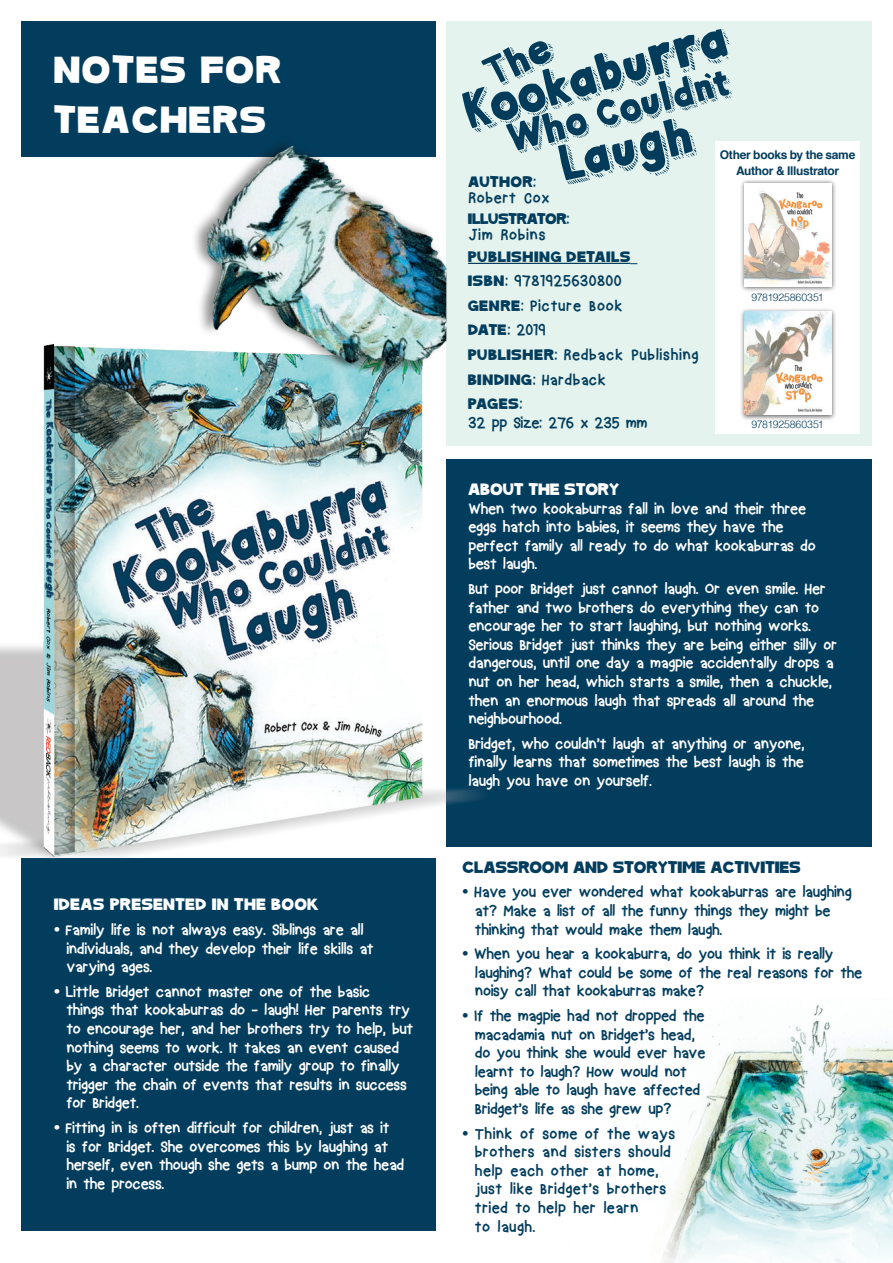
<style>
.page{position:relative;width:893px;height:1263px;background:#fff}
.page>*{position:absolute;margin:0;border:0;box-sizing:border-box;transform-origin:0 0}
.t1{font:41.4px/49.7px "SC Gum Kids";letter-spacing:.06em;color:#fff}
.t2{font:18px "SC Gum Kids";letter-spacing:.04em;color:#fff}
.t3{font:18px "SC Gum Kids";letter-spacing:.02em;color:#033d5d}
.t4{font:16.5px/18.6px "crayon kids";letter-spacing:-.06em;color:#fff}
.t5{font:16.5px/18.6px "crayon kids";letter-spacing:-.06em;color:#033d5d}
.t6{font:16.5px/18.6px "crayon kids";letter-spacing:-.02em;color:#033d5d}
.t7{font:16.5px/24.6px "crayon kids";color:#033d5d}
.t8{font:16.5px "SC Gum Kids";letter-spacing:.04em;color:#033d5d}
.t9{font:16.5px "SC Gum Kids";letter-spacing:.005em;color:#033d5d}
.t10{font:700 12px/15.6px "Helvetica";letter-spacing:-.025em;color:#033d5d;text-align:center}
.t11{font:300 10.5px "Helvetica";letter-spacing:-.02em;color:#033d5d}
.s1{font-family:"Abadi";font-weight:800;font-stretch:condensed}
.s2{font-family:"crayon kids"}
.s3{font-family:"SC Gum Kids"}
</style>
<div class="page">
<img style="left:662px;top:1046px;width:231px;height:217px">
<img style="left:0;top:21px;width:892px;height:1203px">
<hr style="left:468px;top:263px;width:162px;height:1px;background:#033d5d">
<div style="left:716px;top:141px;width:144px;height:292px;background:#fff"></div>
<div style="left:740px;top:179px;width:97px;height:114px;background:#231f20;opacity:.75"></div>
<img style="left:744px;top:183px;width:87px;height:103px">
<div style="left:740px;top:308px;width:97px;height:113px;background:#231f20;opacity:.75"></div>
<img style="left:744px;top:312px;width:87px;height:103px">
<h1 class="t1" style="left:54px;top:47px;width:200px">NOTES FOR<br>TEACHERS</h1>
<p class="t2" style="left:54px;top:894px;width:266px">IDEAS PRESENTED IN THE BOOK</p>
<p class="t4" style="left:66px;top:921px;width:310px;text-indent:-12px"><span class="s1">•</span> Family life is not always easy. Siblings are all individuals, and they develop their life skills at varying ages.</p>
<p class="t4" style="left:66px;top:983px;width:349px;text-indent:-12px"><span class="s1">•</span> Little Bridget cannot master one of the basic<br>things that kookaburras do - laugh! Her parents try to encourage her, and her brothers try to help, but nothing seems to work. It takes an event caused by a character outside the family group to finally trigger the chain of events that results in success for Bridget.</p>
<p class="t4" style="left:66px;top:1119px;width:340px;text-indent:-12px"><span class="s1">•</span> Fitting in is often difficult for children, just as it<br>is for Bridget. She overcomes this by laughing at herself, even though she gets a bump on the head in the process.</p>
<p class="t8" style="left:468px;top:172px;width:70px">AUTHOR<span class="s2">:</span></p>
<p class="t7" style="left:468px;top:186px;width:83px">Robert Cox</p>
<p class="t9" style="left:468px;top:209px;width:103px">ILLUSTRATOR<span class="s2">:</span></p>
<p class="t7" style="left:468px;top:223px;width:79px">Jim Robins</p>
<p class="t8" style="left:468px;top:246px;width:154px">PUBLISHING DETAILS</p>
<p class="t7" style="left:468px;top:270px;width:233px"><span class="s3">ISBN</span>: 9781925630800<br><span class="s3">GENRE</span>: Picture Book<br><span class="s3">DATE</span>: 2019<br><span class="s3">PUBLISHER</span>: Redback Publishing</p>
<p class="t8" style="left:468px;top:369px;width:20px">BINDING</p>
<p class="t6" style="left:532px;top:371px;width:75px">: Hardback</p>
<p class="t8" style="left:468px;top:394px;width:20px">PAGE</p>
<p class="t8" style="left:508px;top:394px;width:16px">S<span class="s2">:</span></p>
<p class="t5" style="left:468px;top:414px;width:181px">32 pp Size: 276 x 235 mm</p>
<p class="t10" style="left:720px;top:147px;width:137px">Other books by the same<br>Author &amp; Illustrator</p>
<p class="t11" style="left:751px;top:288px;width:74px">9781925860351</p>
<p class="t11" style="left:751px;top:415px;width:74px">9781925860351</p>
<p class="t2" style="left:468px;top:478px;width:35px">ABOUT</p>
<p class="t2" style="left:529px;top:478px;width:48px">THE STOR</p>
<p class="t2" style="left:609px;top:478px;width:12px">Y</p>
<p class="t4" style="left:468px;top:500px;width:350px">When two kookaburras fall in love and their three eggs hatch into babies, it seems they have the perfect family all ready to do what kookaburras do best laugh.</p>
<p class="t4" style="left:468px;top:580px;width:371px">But poor Bridget just cannot laugh. Or even smile. Her father and two brothers do everything they can to encourage her to start laughing, but nothing works.<br>Serious Bridget just thinks they are being either silly or dangerous, until one day a magpie accidentally drops a nut on her head, which starts a smile, then a chuckle, then an enormous laugh that spreads all around the neighbourhood.</p>
<p class="t4" style="left:468px;top:735px;width:338px;text-align:justify">Bridget, who couldn’t laugh at anything or anyone, finally learns that sometimes the best laugh is the laugh you have on yourself.</p>
<p class="t3" style="left:463px;top:856px;width:46px">CLASSROO</p>
<p class="t3" style="left:555px;top:856px;width:71px">M AND STOR</p>
<p class="t3" style="left:658px;top:856px;width:144px">YTIME ACTIVITIES</p>
<p class="t5" style="left:475px;top:884px;width:379px;text-indent:-12px"><span class="s1">•</span> Have you ever wondered what kookaburras are laughing at? Make a list of all the funny things they might be thinking that would make them laugh.</p>
<p class="t5" style="left:475px;top:945px;width:390px;text-indent:-12px"><span class="s1">•</span> When you hear a kookaburra, do you think it is really laughing? What could be some of the real reasons for the noisy call that kookaburras make?</p>
<p class="t5" style="left:475px;top:1007px;width:233px;text-indent:-12px"><span class="s1">•</span> If the magpie had not dropped the macadamia nut on Bridget’s head, do you think she would ever have learnt to laugh? How would not being able to laugh have affected<br>Bridget’s life as she grew up?</p>
<p class="t6" style="left:475px;top:1125px;width:202px;text-indent:-12px"><span class="s1">•</span> Think of some of the ways brothers and sisters should help each other at home, just like Bridget’s brothers tried to help her learn<br>to laugh.</p>
</div>
